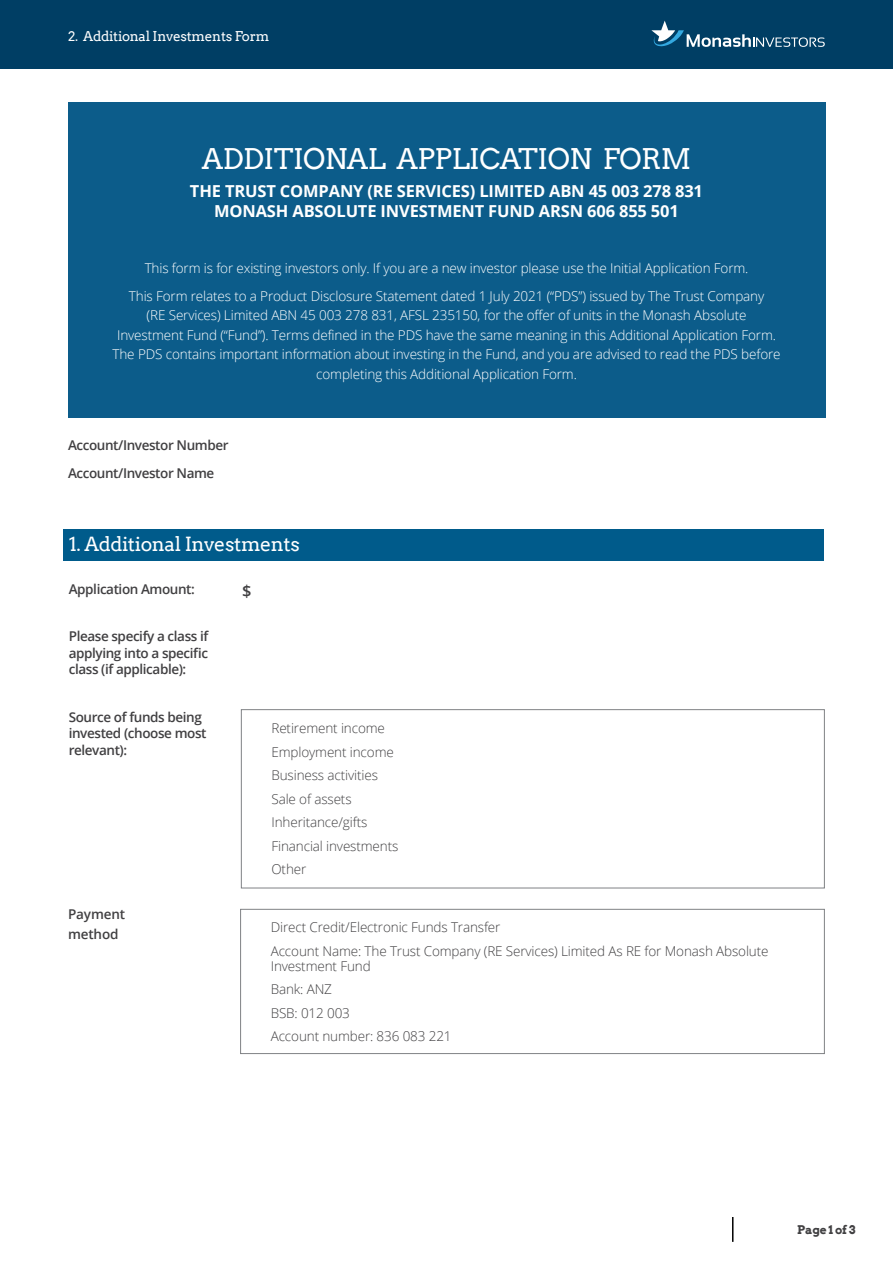
<style>
.page{position:relative;width:893px;height:1263px;background:#fff}
.page>*{position:absolute;margin:0;border:0;box-sizing:border-box;transform-origin:0 0}
.t1{font:28.5px "Arvo";letter-spacing:-.02em;color:#fff}
.t2{font:19.5px "Arvo";letter-spacing:-.02em;color:#fff}
.t3{font:700 16.5px/19.5px "Open Sans";letter-spacing:-.01em;color:#fff;text-align:center}
.t4{font:600 16.5px "Open Sans";color:#414042}
.t5{font:300 13.5px/19.5px "Open Sans";letter-spacing:-.01em;color:#fff;text-align:center}
.t6{font:300 13.5px/23.5px "Open Sans";letter-spacing:-.01em;color:#414042}
.t7{font:600 13.5px/16.5px "Open Sans";letter-spacing:-.03em;color:#414042}
.t8{font:13.5px "Arvo";letter-spacing:-.02em;color:#fff}
.t9{font:600 13.5px/19.5px "Open Sans";letter-spacing:-.01em;color:#414042}
.t10{font:700 12px "Arvo";letter-spacing:-.02em;color:#414042}
</style>
<div class="page">
<div style="left:0;top:0;width:893px;height:68px;background:#003e64"></div>
<svg style="left:651px;top:21px;width:174px;height:26px"></svg>
<svg style="left:732px;top:1217px;width:1px;height:25px"></svg>
<div style="left:64px;top:529px;width:760px;height:32px;background:#005b8b"></div>
<div style="left:68px;top:102px;width:757px;height:316px;background:#0c5c8a"></div>
<div style="left:241px;top:709px;width:584px;height:179px;border:1px solid #808285"></div>
<div style="left:240px;top:909px;width:585px;height:145px;border:1px solid #808285"></div>
<p class="t8" style="left:68px;top:28px;width:203px">2. Additional Investments Form</p>
<h1 class="t1" style="left:202px;top:142px;width:491px">ADDITIONAL APPLICATION FORM</h1>
<p class="t3" style="left:190px;top:181px;width:515px">THE TRUST COMPANY (RE SERVICES) LIMITED ABN 45 003 278 831<br>MONASH ABSOLUTE INVESTMENT FUND ARSN 606 855 501</p>
<p class="t5" style="left:129px;top:254px;width:637px;line-height:27.9px">This form is for existing investors only. If you are a new investor please use the Initial Application Form.<br>This Form relates to a Product Disclosure Statement dated 1 July 2021 (“PDS”) issued by The Trust Company</p>
<p class="t5" style="left:113px;top:305px;width:670px">(RE Services) Limited ABN 45 003 278 831, AFSL 235150, for the offer of units in the Monash Absolute Investment Fund (“Fund”). Terms defined in the PDS have the same meaning in this Additional Application Form.<br>The PDS contains important information about investing in the Fund, and you are advised to read the PDS before completing this Additional Application Form.</p>
<p class="t7" style="left:68px;top:431px;width:162px;line-height:28px">Account/Investor Number<br>Account/Investor Name</p>
<h2 class="t2" style="left:69px;top:532px;width:233px">1. Additional Investments</h2>
<p class="t7" style="left:69px;top:580px;width:128px">Application Amount:</p>
<p class="t7" style="left:69px;top:628px;width:141px;text-align:justify">Please specify a class if applying into a specific class (if applicable):</p>
<p class="t7" style="left:69px;top:708px;width:139px">Source of funds being invested (choose most relevant):</p>
<p class="t4" style="left:242px;top:580px;width:11px">$</p>
<p class="t6" style="left:271px;top:716px;width:128px">Retirement income<br>Employment income<br>Business activities<br>Sale of assets<br>Inheritance/gifts<br>Financial investments<br>Other</p>
<p class="t9" style="left:68px;top:904px;width:59px">Payment method</p>
<p class="t6" style="left:271px;top:915px;width:499px">Direct Credit/Electronic Funds Transfer<br>Account Name: The Trust Company (RE Services) Limited As RE for Monash Absolute</p>
<p class="t6" style="left:271px;top:953px;width:182px">Investment Fund<br>Bank: ANZ<br>BSB: 012 003<br>Account number: 836 083 221</p>
<p class="t10" style="left:797px;top:1222px;width:60px">Page 1 of 3</p>
</div>
